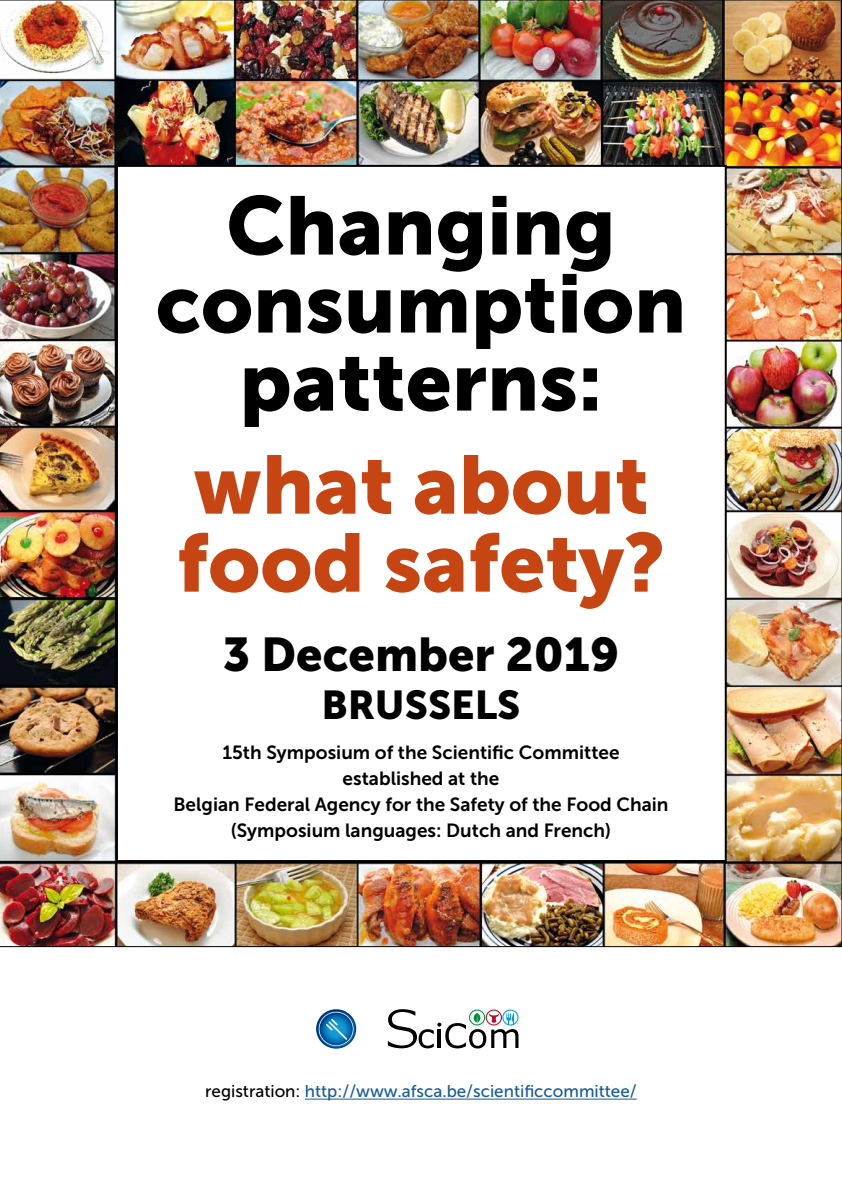
<style>
.page{position:relative;width:842px;height:1191px;background:#fff}
.page>*{position:absolute;margin:0;border:0;box-sizing:border-box;transform-origin:0 0}
.t1{font:82px/78px "Museo Sans 900";color:#000;text-align:center}
.t2{font:82px/78px "Museo Sans 900";color:#c64513}
.t3{font:47px "Museo Sans 900";color:#000}
.t4{font:40px "Museo Sans 900";color:#000}
.t5{font:19px/26px "Museo Sans 700";color:#000;text-align:center}
.t6{font:17px "Museo Sans 500";color:#165b9a}
.s1{color:#000}
</style>
<div class="page">
<img style="left:0;top:0;width:842px;height:947px">
<svg style="left:316px;top:1009px;width:40px;height:39px"></svg>
<svg style="left:388px;top:1009px;width:130px;height:39px"></svg>
<div style="left:117px;top:166px;width:609px;height:695px;background:#fff"></div>
<hr style="left:305px;top:1098px;width:332px;height:1px;background:#165b9a">
<h1 class="t1" style="left:156px;top:186px;width:532px">Changing consumption patterns:</h1>
<h1 class="t2" style="left:177px;top:445px;width:490px">what about food safety?</h1>
<h2 class="t3" style="left:223px;top:627px;width:398px">3 December 2019</h2>
<h3 class="t4" style="left:322px;top:682px;width:200px">BRUSSELS</h3>
<p class="t5" style="left:173px;top:739px;width:497px">15th Symposium of the Scientific Committee established at the<br>Belgian Federal Agency for the Safety of the Food Chain (Symposium languages: Dutch and French)</p>
<p class="t6" style="left:205px;top:1082px;width:433px"><span class="s1">registration:</span> http://www.afsca.be/scientificcommittee/</p>
</div>
